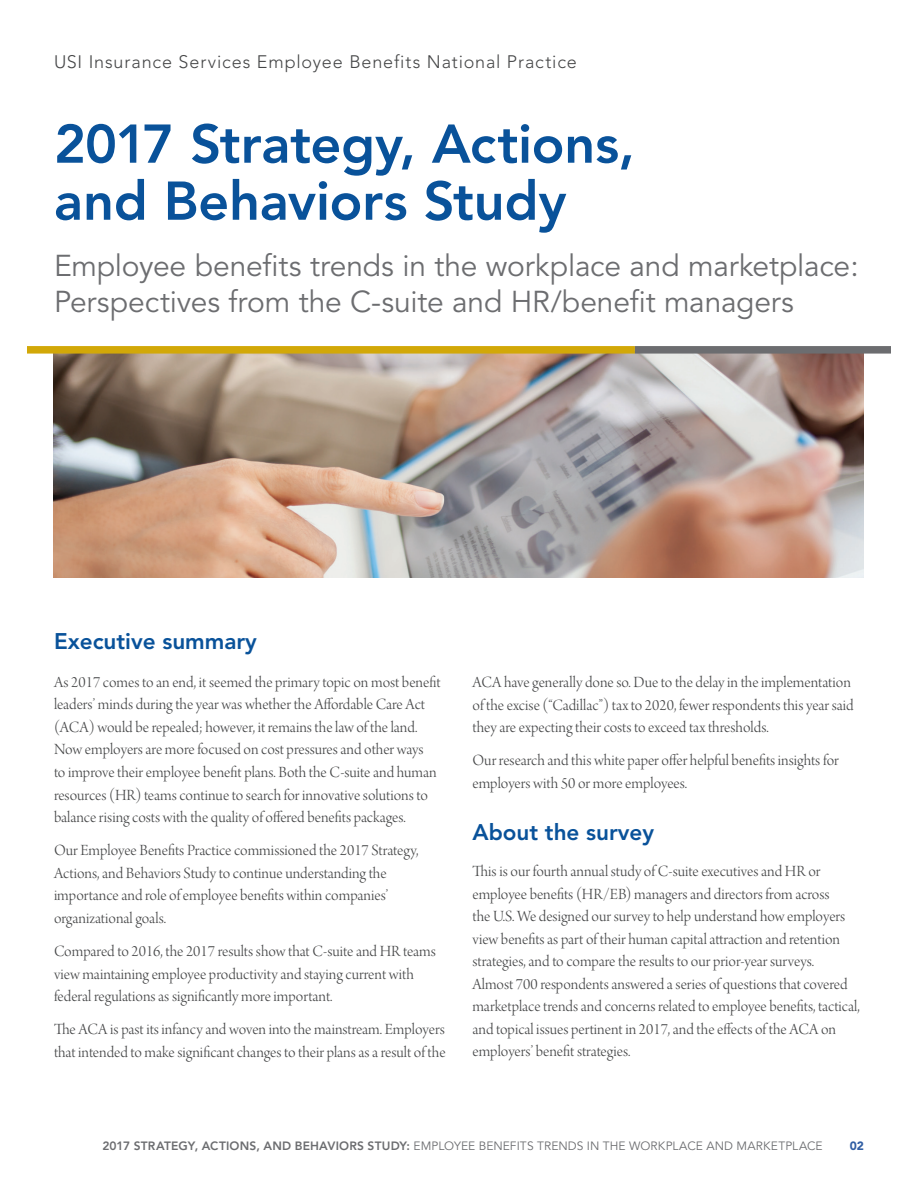
<style>
.page{position:relative;width:918px;height:1188px;background:#fff}
.page>*{position:absolute;margin:0;border:0;box-sizing:border-box;transform-origin:0 0}
.t1{font:800 54px/57px "Avenir";letter-spacing:-.005em;color:#09529a}
.t2{font:30px/36px "Avenir";letter-spacing:-.005em;color:#6c6d70}
.t3{font:800 22.5px "Avenir";color:#09529a}
.t4{font:300 18px "Avenir";letter-spacing:.045em;color:#454647}
.t5{font:16.5px/22.5px "Arno Pro Light Display";color:#454647}
.t6{font:12px "Avenir";letter-spacing:.01em;color:#6c6d70}
.t7{font:900 12px "Avenir";color:#325fa4}
.s1{font-weight:800}
</style>
<div class="page">
<img style="left:54px;top:354px;width:810px;height:224px">
<div style="left:27px;top:346px;width:608px;height:8px;background:#d2a808"></div>
<div style="left:635px;top:346px;width:256px;height:8px;background:#6c6d70"></div>
<p class="t4" style="left:54px;top:51px;width:524px">USI Insurance Services Employee Benefits National Practice</p>
<h1 class="t1" style="left:54px;top:115px;width:582px">2017 Strategy, Actions, and Behaviors Study</h1>
<h2 class="t2" style="left:54px;top:249px;width:806px">Employee benefits trends in the workplace and marketplace:<br>Perspectives from the C-suite and HR/benefit managers</h2>
<h3 class="t3" style="left:54px;top:627px;width:204px">Executive summary</h3>
<p class="t5" style="left:54px;top:672px;width:388px">As 2017 comes to an end, it seemed the primary topic on most benefit leaders’ minds during the year was whether the Affordable Care Act (ACA) would be repealed; however, it remains the law of the land.<br>Now employers are more focused on cost pressures and other ways<br>to improve their employee benefit plans. Both the C-suite and human resources (HR) teams continue to search for innovative solutions to balance rising costs with the quality of offered benefits packages.</p>
<p class="t5" style="left:54px;top:840px;width:366px">Our Employee Benefits Practice commissioned the 2017 Strategy, Actions, and Behaviors Study to continue understanding the importance and role of employee benefits within companies’ organizational goals.</p>
<p class="t5" style="left:54px;top:941px;width:384px">Compared to 2016, the 2017 results show that C-suite and HR teams view maintaining employee productivity and staying current with federal regulations as significantly more important.</p>
<p class="t5" style="left:54px;top:1019px;width:393px">The ACA is past its infancy and woven into the mainstream. Employers that intended to make significant changes to their plans as a result of the</p>
<p class="t5" style="left:473px;top:672px;width:383px">ACA have generally done so. Due to the delay in the implementation of the excise (“Cadillac”) tax to 2020, fewer respondents this year said they are expecting their costs to exceed tax thresholds.</p>
<p class="t5" style="left:473px;top:750px;width:368px">Our research and this white paper offer helpful benefits insights for employers with 50 or more employees.</p>
<h3 class="t3" style="left:472px;top:819px;width:183px">About the survey</h3>
<p class="t5" style="left:472px;top:861px;width:389px">This is our fourth annual study of C-suite executives and HR or employee benefits (HR/EB) managers and directors from across<br>the U.S. We designed our survey to help understand how employers view benefits as part of their human capital attraction and retention strategies, and to compare the results to our prior-year surveys.<br>Almost 700 respondents answered a series of questions that covered marketplace trends and concerns related to employee benefits, tactical, and topical issues pertinent in 2017, and the effects of the ACA on employers’ benefit strategies.</p>
<p class="t6" style="left:102px;top:1139px;width:722px"><span class="s1">2017 STRATEGY, ACTIONS, AND BEHAVIORS STUDY:</span> EMPLOYEE BENEFITS TRENDS IN THE WORKPLACE AND MARKETPLACE</p>
<p class="t7" style="left:850px;top:1139px;width:16px">02</p>
</div>
